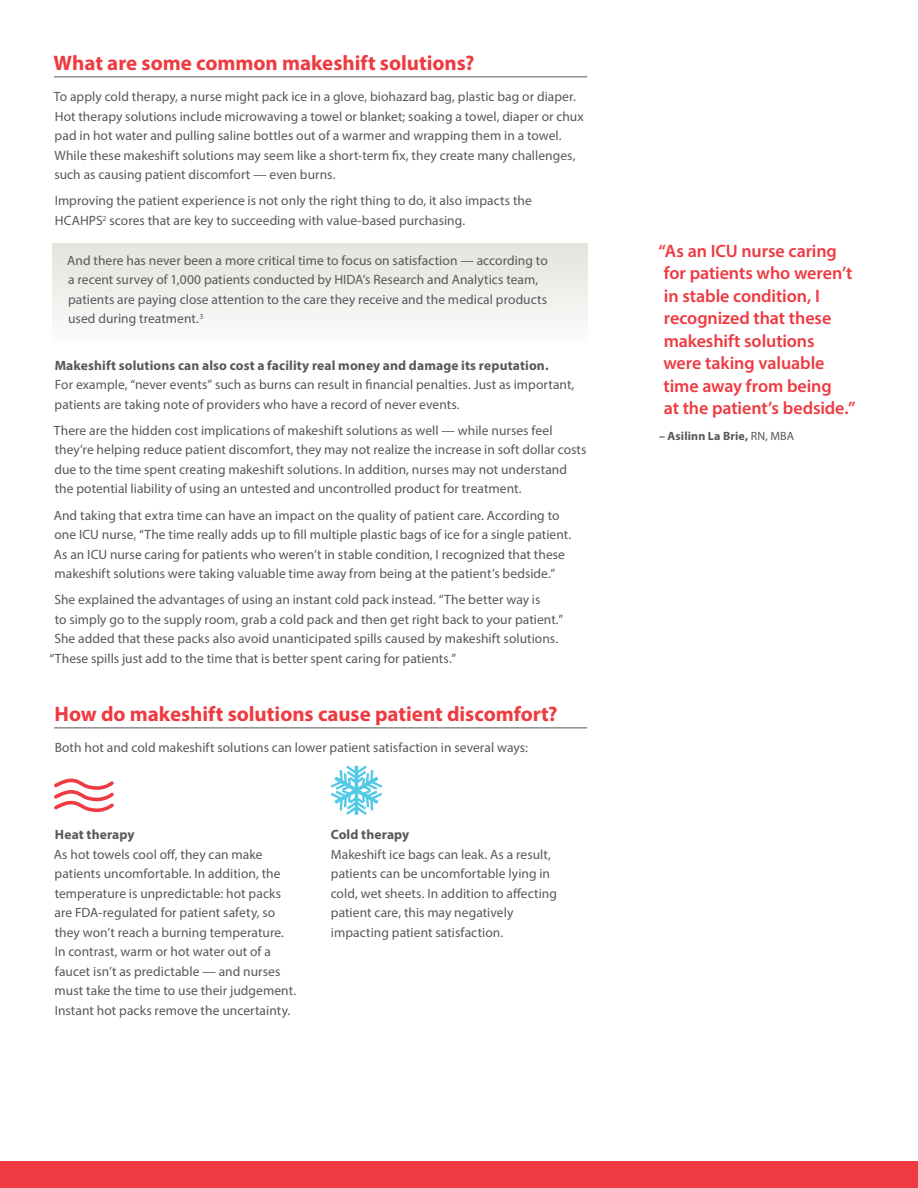
<style>
.page{position:relative;width:918px;height:1188px;background:#fff}
.page>*{position:absolute;margin:0;border:0;box-sizing:border-box;transform-origin:0 0}
.Single_Rule_SubHeade{font:700 21px "Myriad Pro";color:#ee3a41}
.Body_Copy{font:600 18px/22.5px "Myriad Pro";letter-spacing:-.005em;color:#ee3a41}
.Body_Copy-2{font:13.5px/19.5px "Myriad Pro";letter-spacing:.005em;color:#57585a}
.Body_Copy-3{font:700 13.5px "Myriad Pro";letter-spacing:.01em;color:#57585a}
.Body_Copy-4{font:700 12px "Myriad Pro";letter-spacing:.015em;color:#57585a}
.s1{font-weight:700}
.s2{font-weight:400}
</style>
<div class="page">
<div style="left:53px;top:243px;width:534px;height:104px;background:linear-gradient(to bottom,#e4e3dc,#fdfdfd)"></div>
<hr style="left:54px;top:76px;width:533px;height:1px;background:#57585a">
<hr style="left:54px;top:727px;width:533px;height:1px;background:#57585a">
<svg style="left:331px;top:766px;width:51px;height:49px"></svg>
<svg style="left:54px;top:778px;width:60px;height:35px"></svg>
<div style="left:0;top:1161px;width:918px;height:27px;background:#ee3a41"></div>
<p class="Single_Rule_SubHeade" style="left:54px;top:49px;width:422px">What are some common makeshift solutions?</p>
<p class="Body_Copy-2" style="left:54px;top:87px;width:531px">To apply cold therapy, a nurse might pack ice in a glove, biohazard bag, plastic bag or diaper.<br>Hot therapy solutions include microwaving a towel or blanket; soaking a towel, diaper or chux pad in hot water and pulling saline bottles out of a warmer and wrapping them in a towel.<br>While these makeshift solutions may seem like a short-term fix, they create many challenges, such as causing patient discomfort — even burns.</p>
<p class="Body_Copy-2" style="left:55px;top:191px;width:479px">Improving the patient experience is not only the right thing to do, it also impacts the<br>HCAHPS<sup>2</sup> scores that are key to succeeding with value-based purchasing.</p>
<p class="Body_Copy-2" style="left:67px;top:250px;width:482px">And there has never been a more critical time to focus on satisfaction — according to a recent survey of 1,000 patients conducted by HIDA’s Research and Analytics team, patients are paying close attention to the care they receive and the medical products used during treatment.<sup>3</sup></p>
<p class="Body_Copy-2" style="left:55px;top:355px;width:521px"><span class="s1">Makeshift solutions can also cost a facility real money and damage its reputation.<br></span>For example, “never events” such as burns can result in financial penalties. Just as important, patients are taking note of providers who have a record of never events.</p>
<p class="Body_Copy-2" style="left:54px;top:421px;width:534px">There are the hidden cost implications of makeshift solutions as well — while nurses feel they’re helping reduce patient discomfort, they may not realize the increase in soft dollar costs due to the time spent creating makeshift solutions. In addition, nurses may not understand the potential liability of using an untested and uncontrolled product for treatment.</p>
<p class="Body_Copy-2" style="left:54px;top:505px;width:519px">And taking that extra time can have an impact on the quality of patient care. According to one ICU nurse, “The time really adds up to fill multiple plastic bags of ice for a single patient.<br>As an ICU nurse caring for patients who weren’t in stable condition, I recognized that these makeshift solutions were taking valuable time away from being at the patient’s bedside.”</p>
<p class="Body_Copy-2" style="left:54px;top:590px;width:488px">She explained the advantages of using an instant cold pack instead. “The better way is</p>
<p class="Body_Copy-2" style="left:55px;top:610px;width:510px">to simply go to the supply room, grab a cold pack and then get right back to your patient.”</p>
<p class="Body_Copy-2" style="left:54px;top:629px;width:505px">She added that these packs also avoid unanticipated spills caused by makeshift solutions.</p>
<p class="Body_Copy-2" style="left:50px;top:649px;width:408px">“These spills just add to the time that is better spent caring for patients.”</p>
<p class="Single_Rule_SubHeade" style="left:55px;top:700px;width:504px">How do makeshift solutions cause patient discomfort?</p>
<p class="Body_Copy-2" style="left:55px;top:738px;width:475px">Both hot and cold makeshift solutions can lower patient satisfaction in several ways:</p>
<p class="Body_Copy-3" style="left:55px;top:826px;width:81px">Heat therapy</p>
<p class="Body_Copy-2" style="left:54px;top:844px;width:244px">As hot towels cool off, they can make patients uncomfortable. In addition, the temperature is unpredictable: hot packs are FDA-regulated for patient safety, so they won’t reach a burning temperature.<br>In contrast, warm or hot water out of a faucet isn’t as predictable — and nurses must take the time to use their judgement.<br>Instant hot packs remove the uncertainty.</p>
<p class="Body_Copy-3" style="left:331px;top:826px;width:80px">Cold therapy</p>
<p class="Body_Copy-2" style="left:331px;top:844px;width:228px">Makeshift ice bags can leak. As a result, patients can be uncomfortable lying in cold, wet sheets. In addition to affecting patient care, this may negatively impacting patient satisfaction.</p>
<p class="Body_Copy" style="left:659px;top:239px;width:198px">“As an ICU nurse caring for patients who weren’t in stable condition, I recognized that these makeshift solutions<br>were taking valuable time away from being<br>at the patient’s bedside.”</p>
<p class="Body_Copy-4" style="left:659px;top:428px;width:137px">– Asilinn La Brie, <span class="s2">RN, MBA</span></p>
</div>
